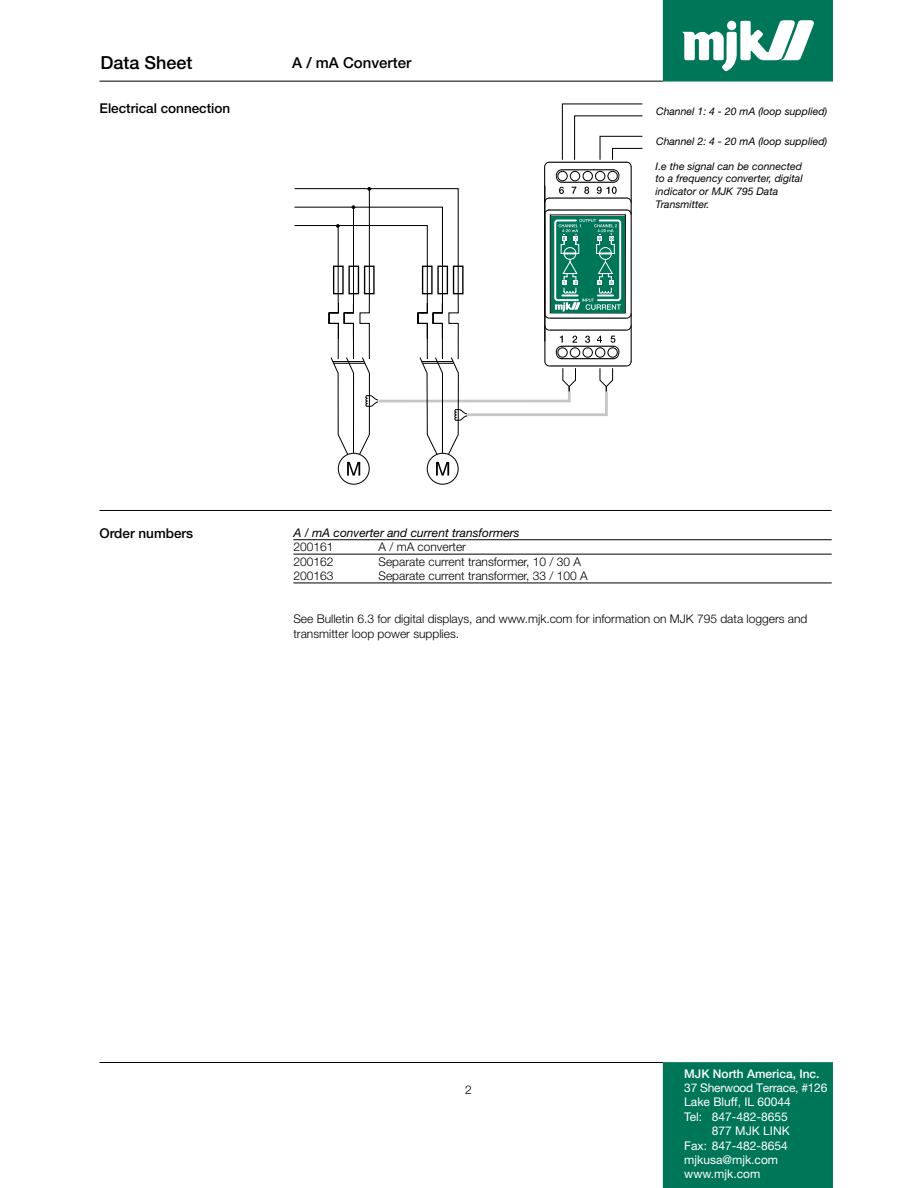
<style>
.page{position:relative;width:918px;height:1188px;background:#fff}
.page>*{position:absolute;margin:0;border:0;box-sizing:border-box;transform-origin:0 0}
.t1{font:500 18px "Helvetica Neue";color:#000}
.t2{font:500 15px "Helvetica Neue";color:#000}
.t3{font:500 13.5px "Helvetica Neue";color:#000}
.t4{font:300 12px/14.4px "Helvetica Neue";color:#000}
.t5{font:12px "Helvetica Neue";color:#fff}
.t6{font:italic 12px "Helvetica Neue";color:#000}
.t7{font:12px "Helvetica Neue";letter-spacing:-.02em;color:#fff}
.t8{font:500 12px "Helvetica Neue";color:#fff}
.t9{font:italic 10.5px/12.6px "Helvetica Neue";color:#000}
</style>
<div class="page">
<hr style="left:99px;top:81px;width:564px;height:1px;background:#000">
<hr style="left:99px;top:1062px;width:564px;height:1px;background:#000">
<div style="left:663px;top:1062px;width:170px;height:126px;background:#007659"></div>
<svg style="left:663px;top:0;width:170px;height:82px"></svg>
<hr style="left:293px;top:539px;width:539px;height:1px;background:#000">
<hr style="left:293px;top:554px;width:539px;height:1px;background:#000">
<hr style="left:293px;top:583px;width:539px;height:1px;background:#000">
<hr style="left:99px;top:510px;width:733px;height:1px;background:#000">
<svg style="left:294px;top:103px;width:349px;height:353px"></svg>
<hr style="left:333px;top:363px;width:32px;height:1px;background:#000">
<hr style="left:333px;top:361px;width:31px;height:1px;background:#000">
<hr style="left:422px;top:363px;width:32px;height:1px;background:#000">
<hr style="left:422px;top:361px;width:31px;height:1px;background:#000">
<div style="left:338px;top:453px;width:32px;height:32px;border:1px solid #000;border-radius:50%"></div>
<svg style="left:347px;top:462px;width:13px;height:14px"></svg>
<div style="left:427px;top:453px;width:32px;height:32px;border:1px solid #000;border-radius:50%"></div>
<svg style="left:436px;top:462px;width:13px;height:14px"></svg>
<h1 class="t1" style="left:101px;top:52px;width:94px">Data Sheet</h1>
<p class="t2" style="left:292px;top:53px;width:121px">A / mA Converter</p>
<p class="t3" style="left:99px;top:100px;width:132px">Electrical connection</p>
<p class="t9" style="left:656px;top:104px;width:173px">Channel 1: 4 - 20 mA (loop supplied)</p>
<p class="t9" style="left:656px;top:135px;width:173px">Channel 2: 4 - 20 mA (loop supplied)</p>
<p class="t9" style="left:656px;top:160px;width:149px">I.e the signal can be connected to a frequency converter, digital indicator or MJK 795 Data<br>Transmitter.</p>
<p class="t3" style="left:99px;top:526px;width:95px">Order numbers</p>
<p class="t6" style="left:293px;top:525px;width:228px">A / mA converter and current transformers</p>
<p class="t4" style="left:293px;top:539px;width:38px">2001 61</p>
<p class="t4" style="left:378px;top:539px;width:89px">A / mA converter</p>
<p class="t4" style="left:293px;top:554px;width:42px">2001 62</p>
<p class="t4" style="left:378px;top:554px;width:204px">Separate current transformer, 1 0 / 30 A</p>
<p class="t4" style="left:293px;top:568px;width:42px">2001 63</p>
<p class="t4" style="left:378px;top:568px;width:211px">Separate current transformer, 33 / 1 00 A</p>
<p class="t4" style="left:293px;top:611px;width:516px">See Bulletin 6.3 for digital displays, and www.mjk.com for information on MJK 795 data loggers and transmitter loop power supplies.</p>
<p class="t8" style="left:684px;top:1066px;width:137px">MJK North America, Inc.</p>
<p class="t7" style="left:684px;top:1081px;width:145px">37 Sherwood Terrace, #126</p>
<p class="t5" style="left:684px;top:1095px;width:108px">Lake Bluff, IL 60044</p>
<p class="t5" style="left:684px;top:1109px;width:105px">Tel: 847-482-8655</p>
<p class="t5" style="left:712px;top:1124px;width:79px">877 MJK LINK</p>
<p class="t5" style="left:684px;top:1138px;width:105px">Fax: 847-482-8654</p>
<p class="t5" style="left:684px;top:1153px;width:95px">mjkusa@mjk.com</p>
<p class="t5" style="left:684px;top:1167px;width:77px">www.mjk.com</p>
</div>
